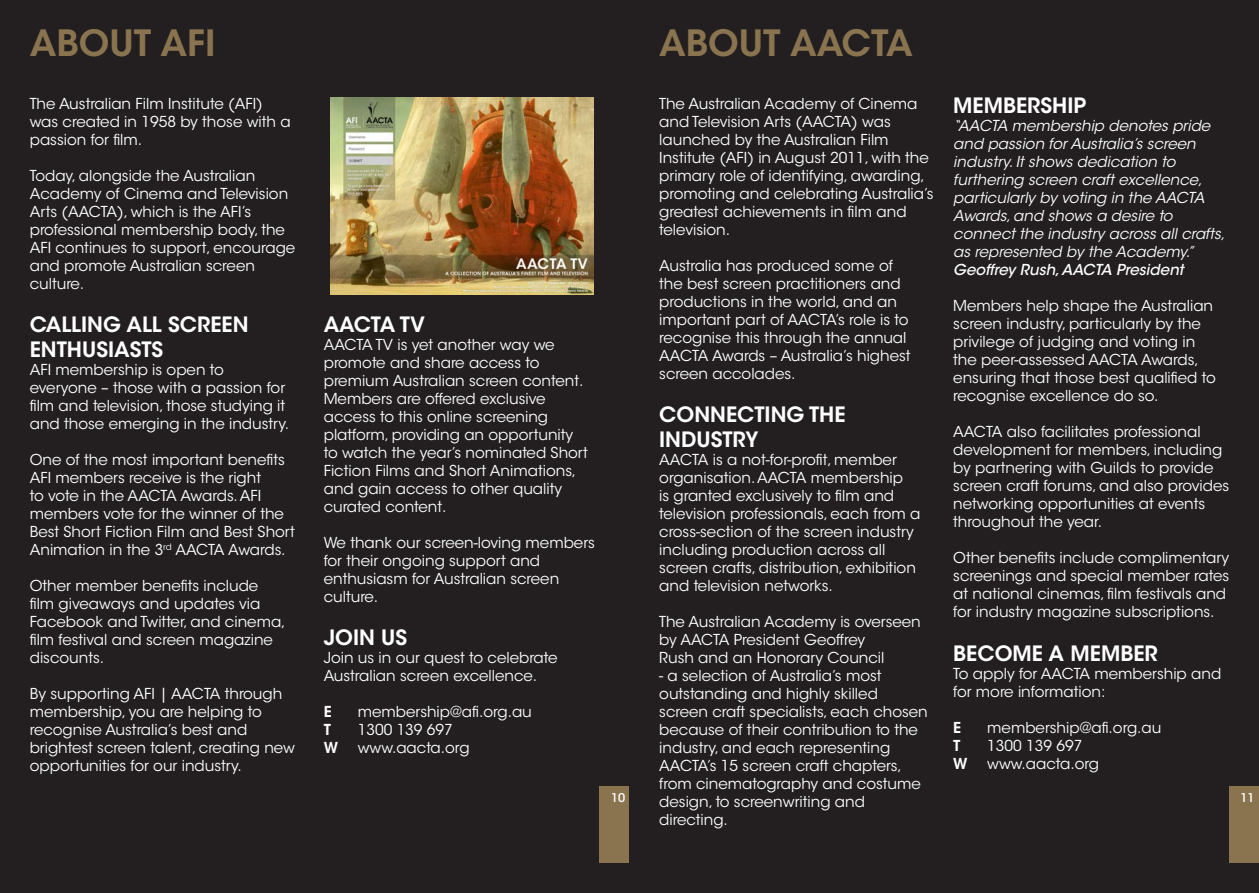
<style>
.page{position:relative;width:1259px;height:893px;background:#fff}
.page>*{position:absolute;margin:0;border:0;box-sizing:border-box;transform-origin:0 0}
.t1{font:600 36px "ITC Avant Garde Std";color:#89744f}
.t2{font:600 21px/25.2px "ITC Avant Garde Std";color:#fff}
.t3{font:15px/18px "ITC Avant Garde Std";color:#fff}
.t4{font:italic 15px/18px "ITC Avant Garde Std";color:#fff}
.t5{font:italic 500 15px "ITC Avant Garde Std";color:#fff}
.t6{font:600 15px "ITC Avant Garde Std";color:#fff}
.t7{font:500 12px "ITC Avant Garde Std";color:#fff}
</style>
<div class="page">
<div style="left:0;top:0;width:642px;height:893px;background:#231f20"></div>
<div style="left:600px;top:787px;width:42px;height:76px;background:#89744f"></div>
<img style="left:330px;top:98px;width:263px;height:197px">
<div style="left:629px;top:0;width:630px;height:893px;background:#231f20"></div>
<div style="left:1229px;top:787px;width:30px;height:76px;background:#89744f"></div>
<p class="t1" style="left:30px;top:20px;width:187px">ABOUT AFI</p>
<p class="t3" style="left:30px;top:95px;width:262px">The Australian Film Institute (AFI) was created in 1958 by those with a passion for film.</p>
<p class="t3" style="left:30px;top:167px;width:267px">Today, alongside the Australian<br>Academy of Cinema and Television<br>Arts (AACTA), which is the AFI’s professional membership body, the<br>AFI continues to support, encourage and promote Australian screen culture.</p>
<p class="t2" style="left:30px;top:312px;width:220px">CALLING ALL SCREEN<br>ENTHUSIASTS</p>
<p class="t3" style="left:30px;top:361px;width:196px">AFI membership is open to</p>
<p class="t3" style="left:30px;top:379px;width:261px">everyone – those with a passion for film and television, those studying it and those emerging in the industry.</p>
<p class="t3" style="left:30px;top:451px;width:267px">One of the most important benefits AFI members receive is the right<br>to vote in the AACTA Awards. AFI members vote for the winner of the Best Short Fiction Film and Best Short Animation in the 3<sup>rd</sup> AACTA Awards.</p>
<p class="t3" style="left:30px;top:577px;width:257px">Other member benefits include film giveaways and updates via<br>Facebook and Twitter, and cinema, film festival and screen magazine discounts.</p>
<p class="t3" style="left:30px;top:685px;width:267px">By supporting AFI | AACTA through membership, you are helping to recognise Australia’s best and brightest screen talent, creating new opportunities for our industry.</p>
<p class="t2" style="left:324px;top:312px;width:103px">AACTA TV</p>
<p class="t3" style="left:324px;top:336px;width:266px">AACTA TV is yet another way we promote and share access to premium Australian screen content.<br>Members are offered exclusive access to this online screening platform, providing an opportunity to watch the year’s nominated Short<br>Fiction Films and Short Animations, and gain access to other quality curated content.</p>
<p class="t3" style="left:324px;top:534px;width:273px">We thank our screen-loving members for their ongoing support and enthusiasm for Australian screen culture.</p>
<p class="t2" style="left:324px;top:625px;width:85px">JOIN US</p>
<p class="t3" style="left:324px;top:649px;width:235px">Join us in our quest to celebrate<br>Australian screen excellence.</p>
<p class="t6" style="left:324px;top:702px;width:9px">E</p>
<p class="t3" style="left:358px;top:703px;width:176px">membership@afi.org.au</p>
<p class="t6" style="left:324px;top:720px;width:9px">T</p>
<p class="t3" style="left:358px;top:721px;width:97px">1300 139 697</p>
<p class="t6" style="left:324px;top:738px;width:16px">W</p>
<p class="t3" style="left:358px;top:739px;width:113px">www.aacta.org</p>
<p class="t7" style="left:611px;top:790px;width:16px">10</p>
<p class="t1" style="left:659px;top:20px;width:255px">ABOUT AACTA</p>
<p class="t3" style="left:659px;top:95px;width:276px">The Australian Academy of Cinema and Television Arts (AACTA) was launched by the Australian Film Institute (AFI) in August 2011, with the primary role of identifying, awarding, promoting and celebrating Australia’s greatest achievements in film and television.</p>
<p class="t3" style="left:659px;top:257px;width:253px">Australia has produced some of the best screen practitioners and productions in the world, and an important part of AACTA’s role is to recognise this through the annual<br>AACTA Awards – Australia’s highest screen accolades.</p>
<p class="t2" style="left:659px;top:402px;width:188px">CONNECTING THE<br>INDUSTRY</p>
<p class="t3" style="left:659px;top:451px;width:263px">AACTA is a not-for-profit, member organisation. AACTA membership<br>is granted exclusively to film and television professionals, each from a cross-section of the screen industry including production across all screen crafts, distribution, exhibition and television networks.</p>
<p class="t3" style="left:659px;top:613px;width:263px">The Australian Academy is overseen by AACTA President Geoffrey<br>Rush and an Honorary Council</p>
<p class="t3" style="left:659px;top:667px;width:270px">- a selection of Australia’s most outstanding and highly skilled screen craft specialists, each chosen because of their contribution to the industry, and each representing<br>AACTA’s 15 screen craft chapters, from cinematography and costume design, to screenwriting and directing.</p>
<p class="t2" style="left:953px;top:93px;width:134px">MEMBERSHIP</p>
<p class="t4" style="left:953px;top:117px;width:273px">“AACTA membership denotes pride and passion for Australia’s screen industry. It shows dedication to furthering screen craft excellence, particularly by voting in the AACTA Awards, and shows a desire to connect the industry across all crafts, as represented by the Academy.”</p>
<p class="t5" style="left:953px;top:261px;width:232px">Geoffrey Rush, AACTA President</p>
<p class="t3" style="left:953px;top:297px;width:264px">Members help shape the Australian screen industry, particularly by the privilege of judging and voting in the peer-assessed AACTA Awards, ensuring that those best qualified to recognise excellence do so.</p>
<p class="t3" style="left:953px;top:423px;width:277px">AACTA also facilitates professional development for members, including by partnering with Guilds to provide screen craft forums, and also provides networking opportunities at events throughout the year.</p>
<p class="t3" style="left:953px;top:549px;width:277px">Other benefits include complimentary screenings and special member rates at national cinemas, film festivals and for industry magazine subscriptions.</p>
<p class="t2" style="left:953px;top:640px;width:206px">BECOME A MEMBER</p>
<p class="t3" style="left:953px;top:664px;width:270px">To apply for AACTA membership and for more information:</p>
<p class="t6" style="left:953px;top:718px;width:9px">E</p>
<p class="t3" style="left:987px;top:718px;width:176px">membership@afi.org.au</p>
<p class="t6" style="left:953px;top:736px;width:9px">T</p>
<p class="t3" style="left:987px;top:736px;width:97px">1300 139 697</p>
<p class="t6" style="left:953px;top:754px;width:16px">W</p>
<p class="t3" style="left:987px;top:754px;width:113px">www.aacta.org</p>
<p class="t7" style="left:1240px;top:790px;width:16px">11</p>
</div>
